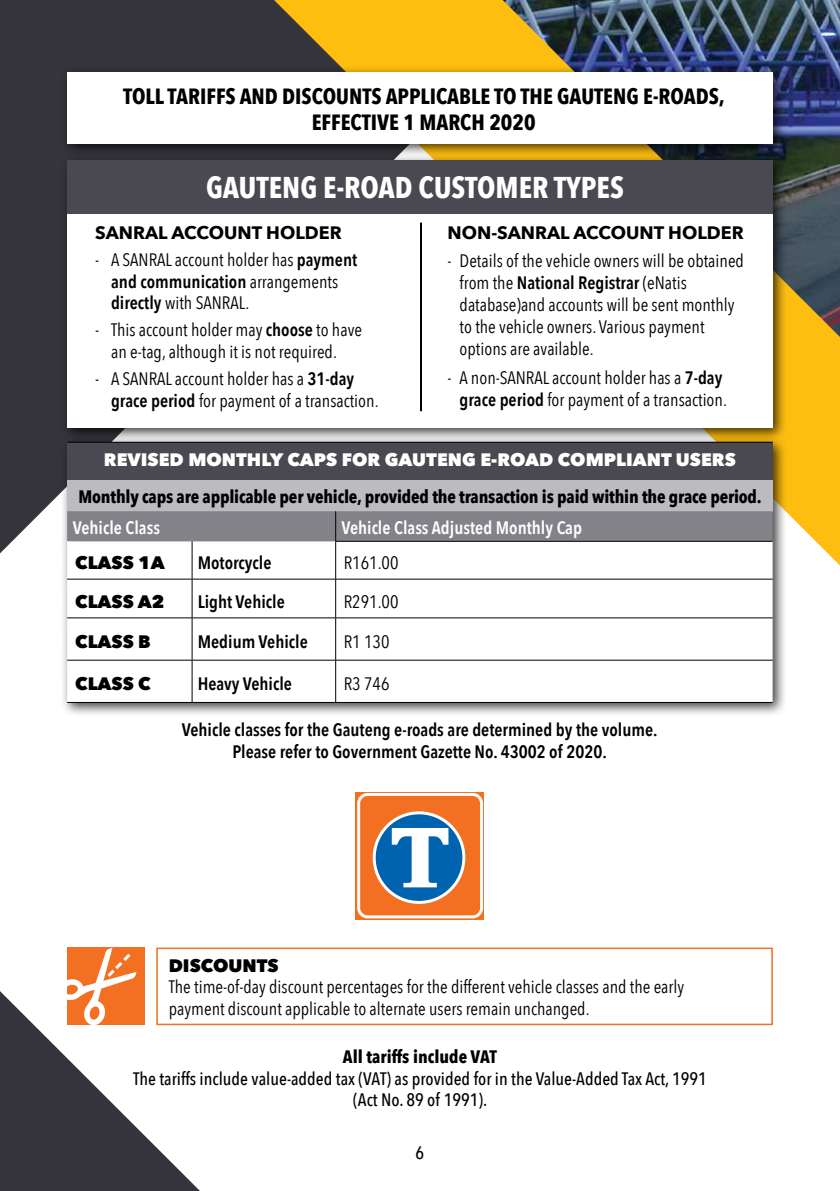
<style>
.page{position:relative;width:840px;height:1191px;background:#fff}
.page>*{position:absolute;margin:0;border:0;box-sizing:border-box;transform-origin:0 0}
.t1{font:700 30px "Avenir Next Condensed";color:#fff}
.t2{font:700 22px/26.4px "Avenir Next Condensed";color:#000;text-align:center}
.t3{font:18px/21.6px "Avenir Next Condensed";color:#000}
.t4{font:600 18px/22px "Avenir Next Condensed";color:#000;text-align:center}
.t5{font:700 18px "Avenir Next Condensed";letter-spacing:-.01em;color:#000}
.t6{font:500 18px/21.6px "Avenir Next Condensed";color:#000;text-align:center}
.t7{font:800 18px "Avenir Next";color:#fff}
.t8{font:600 18px "Avenir Next Condensed";color:#fff}
.t9{font:700 18px "Avenir Next";color:#000}
.t10{font:800 18px "Avenir Next";color:#000}
.s1{font-weight:600}
</style>
<div class="page">
<div style="left:0;top:0;width:274px;height:553px;background:#35343c"></div>
<img style="left:274px;top:0;width:565px;height:565px">
<div style="left:60px;top:435px;width:726px;height:282px;background:#000;opacity:.75"></div>
<div style="left:67px;top:442px;width:705px;height:38px;background:#4a4951"></div>
<div style="left:67px;top:480px;width:705px;height:31px;background:#bcbbc0"></div>
<div style="left:67px;top:511px;width:705px;height:30px;background:#838289"></div>
<svg style="left:67px;top:541px;width:705px;height:161px"></svg>
<hr style="left:335px;top:511px;width:1px;height:30px;background:#000">
<hr style="left:192px;top:541px;width:1px;height:38px;background:#000">
<hr style="left:67px;top:579px;width:125px;height:1px;background:#000">
<hr style="left:192px;top:579px;width:143px;height:1px;background:#000">
<hr style="left:192px;top:579px;width:1px;height:38px;background:#000">
<hr style="left:67px;top:617px;width:125px;height:1px;background:#000">
<hr style="left:192px;top:617px;width:143px;height:1px;background:#000">
<hr style="left:192px;top:618px;width:1px;height:42px;background:#000">
<hr style="left:67px;top:660px;width:125px;height:1px;background:#000">
<hr style="left:192px;top:660px;width:143px;height:1px;background:#000">
<hr style="left:192px;top:660px;width:1px;height:42px;background:#000">
<hr style="left:67px;top:702px;width:125px;height:1px;background:#000">
<hr style="left:192px;top:702px;width:143px;height:1px;background:#000">
<hr style="left:335px;top:541px;width:437px;height:1px;background:#000">
<hr style="left:335px;top:541px;width:1px;height:38px;background:#000">
<hr style="left:335px;top:579px;width:437px;height:1px;background:#000">
<hr style="left:335px;top:579px;width:1px;height:38px;background:#000">
<hr style="left:335px;top:617px;width:437px;height:1px;background:#000">
<hr style="left:335px;top:618px;width:1px;height:42px;background:#000">
<hr style="left:335px;top:660px;width:437px;height:1px;background:#000">
<hr style="left:335px;top:660px;width:1px;height:42px;background:#000">
<hr style="left:335px;top:702px;width:437px;height:1px;background:#000">
<div style="left:156px;top:947px;width:616px;height:78px;background:#fff;border:2px solid #f36f21"></div>
<svg style="left:0;top:947px;width:200px;height:244px"></svg>
<div style="left:60px;top:153px;width:727px;height:290px;background:#000;opacity:.75"></div>
<div style="left:67px;top:160px;width:705px;height:268px;background:#fff"></div>
<div style="left:67px;top:160px;width:705px;height:53px;background:#4a4951"></div>
<hr style="left:420px;top:223px;width:2px;height:188px;background:#000">
<div style="left:60px;top:65px;width:727px;height:93px;background:#000;opacity:.75"></div>
<div style="left:67px;top:72px;width:705px;height:71px;background:#fff"></div>
<div style="left:355px;top:792px;width:129px;height:127px;background:#f36f21"></div>
<div style="left:357px;top:793px;width:126px;height:125px;border:3px solid #fff;border-radius:9px"></div>
<div style="left:374px;top:813px;width:89px;height:89px;background:#0063b0;border-radius:50%"></div>
<div style="left:372px;top:811px;width:93px;height:93px;border:3px solid #fff;border-radius:50%"></div>
<svg style="left:391px;top:828px;width:57px;height:59px"></svg>
<p class="t2" style="left:123px;top:83px;width:602px">TOLL TARIFFS AND DISCOUNTS APPLICABLE TO THE GAUTENG E-ROADS,<br>EFFECTIVE 1 MARCH 2020</p>
<h1 class="t1" style="left:206px;top:169px;width:419px">GAUTENG E-ROAD CUSTOMER TYPES</h1>
<p class="t9" style="left:95px;top:217px;width:248px">SANRAL ACCOUNT HOLDER</p>
<p class="t3" style="left:111px;top:248px;width:247px;text-indent:-16px">- A SANRAL account holder has <span class="s1">payment and communication</span> arrangements <span class="s1">directly</span> with SANRAL.</p>
<p class="t3" style="left:95px;top:318px;width:268px;text-align:center">- This account holder may <span class="s1">choose</span> to have an e-tag, although it is not required.</p>
<p class="t3" style="left:111px;top:367px;width:269px;text-indent:-16px">- A SANRAL account holder has a <span class="s1">31-day grace period</span> for payment of a transaction.</p>
<p class="t9" style="left:447px;top:217px;width:297px">NON-SANRAL ACCOUNT HOLDER</p>
<p class="t3" style="left:459px;top:249px;width:286px;text-indent:-12px">- Details of the vehicle owners will be obtained from the <span class="s1">National Registrar</span> (eNatis database)and accounts will be sent monthly to the vehicle owners. Various payment options are available.</p>
<p class="t3" style="left:447px;top:366px;width:281px;text-align:right">- A non-SANRAL account holder has a <span class="s1">7-day grace period</span> for payment of a transaction.</p>
<p class="t7" style="left:104px;top:448px;width:633px">REVISED MONTHLY CAPS FOR GAUTENG E-ROAD COMPLIANT USERS</p>
<p class="t5" style="left:78px;top:486px;width:684px">Monthly caps are applicable per vehicle, provided the transaction is paid within the grace period.</p>
<p class="t8" style="left:73px;top:512px;width:89px">Vehicle Class</p>
<p class="t8" style="left:341px;top:512px;width:242px">Vehicle Class Adjusted Monthly Cap</p>
<p class="t10" style="left:75px;top:552px;width:91px">CLASS 1A</p>
<p class="t4" style="left:198px;top:551px;width:75px">Motorcycle</p>
<p class="t3" style="left:343px;top:551px;width:56px">R161.00</p>
<p class="t10" style="left:75px;top:590px;width:91px">CLASS A2</p>
<p class="t4" style="left:198px;top:589px;width:88px">Light Vehicle</p>
<p class="t3" style="left:343px;top:589px;width:56px">R291.00</p>
<p class="t10" style="left:75px;top:630px;width:77px">CLASS B</p>
<p class="t4" style="left:198px;top:630px;width:111px">Medium Vehicle</p>
<p class="t3" style="left:343px;top:630px;width:47px">R1 130</p>
<p class="t10" style="left:75px;top:673px;width:77px">CLASS C</p>
<p class="t4" style="left:198px;top:672px;width:96px">Heavy Vehicle</p>
<p class="t3" style="left:343px;top:672px;width:47px">R3 746</p>
<p class="t4" style="left:182px;top:718px;width:477px">Vehicle classes for the Gauteng e-roads are determined by the volume.<br>Please refer to Government Gazette No. 43002 of 2020.</p>
<p class="t10" style="left:169px;top:954px;width:111px">DISCOUNTS</p>
<p class="t3" style="left:169px;top:975px;width:516px">The time-of-day discount percentages for the different vehicle classes and the early payment discount applicable to alternate users remain unchanged.</p>
<p class="t5" style="left:343px;top:1045px;width:155px">All tariffs include VAT</p>
<p class="t6" style="left:133px;top:1067px;width:575px">The tariffs include value-added tax (VAT) as provided for in the Value-Added Tax Act, 1991 (Act No. 89 of 1991).</p>
<p class="t6" style="left:415px;top:1141px;width:10px">6</p>
</div>
